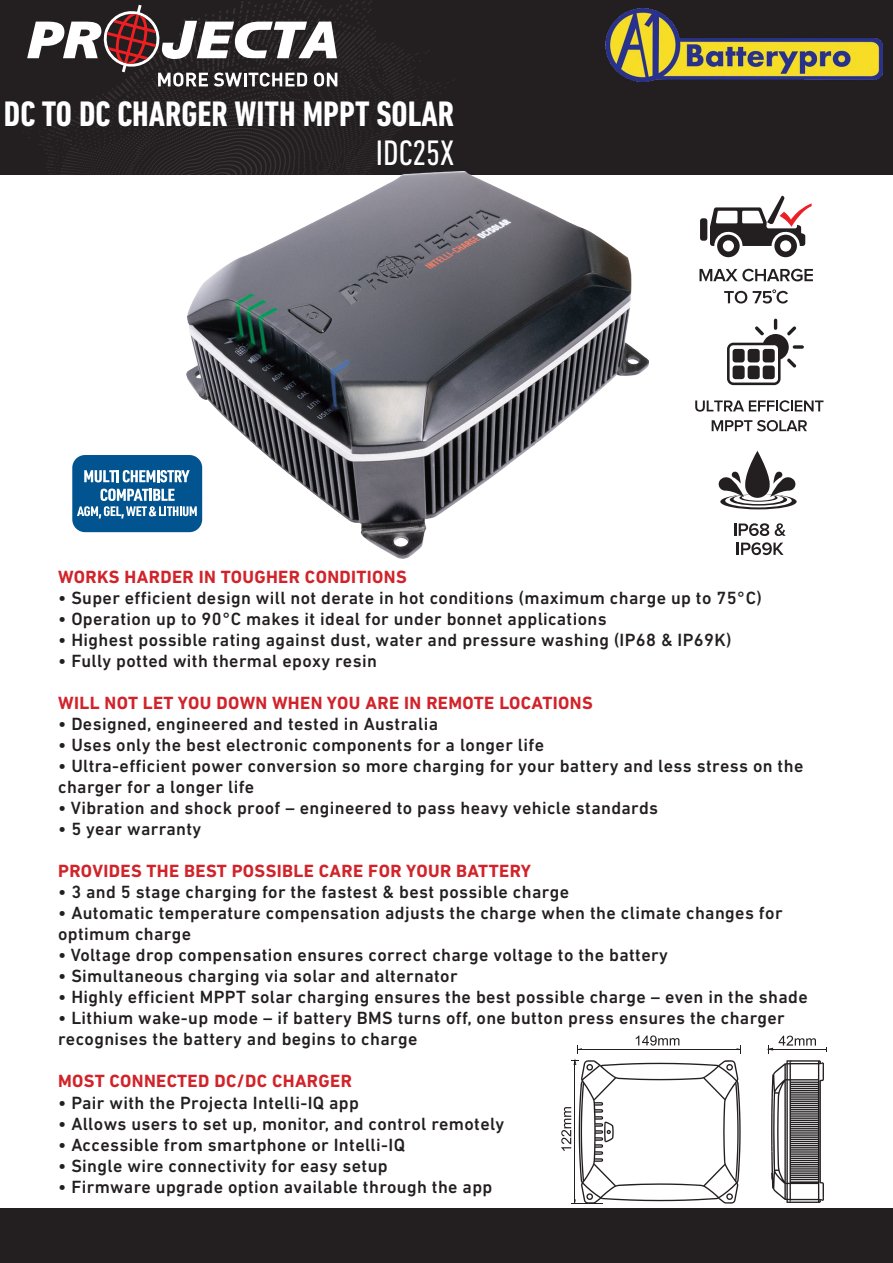
<style>
.page{position:relative;width:893px;height:1263px;background:#fff}
.page>*{position:absolute;margin:0;border:0;box-sizing:border-box;transform-origin:0 0}
.t1{font:700 condensed 36px "DIN Next LT Pro";color:#fff}
.t2{font:condensed 36px "DIN Next LT Pro";color:#fff}
.t3{font:500 18px/21px "DIN Next LT Pro";letter-spacing:.02em;color:#231f20}
.t4{font:700 18px "DIN Next LT Pro";letter-spacing:.02em;color:#d1232a}
</style>
<div class="page">
<div style="left:0;top:0;width:893px;height:174px;background:#231f20"></div>
<div style="left:0;top:1209px;width:893px;height:54px;background:#231f20"></div>
<img style="left:187px;top:172px;width:461px;height:387px">
<svg style="left:699px;top:269px;width:114px;height:12px"></svg>
<svg style="left:724px;top:291px;width:23px;height:12px"></svg>
<svg style="left:753px;top:289px;width:35px;height:14px"></svg>
<div style="left:700px;top:218px;width:7px;height:23px;background:#231f20;border-radius:3px"></div>
<svg style="left:710px;top:196px;width:102px;height:61px"></svg>
<svg style="left:695px;top:400px;width:128px;height:12px"></svg>
<svg style="left:712px;top:420px;width:95px;height:11px"></svg>
<svg style="left:727px;top:319px;width:77px;height:66px"></svg>
<svg style="left:734px;top:523px;width:35px;height:13px"></svg>
<svg style="left:775px;top:523px;width:11px;height:13px"></svg>
<svg style="left:737px;top:542px;width:47px;height:13px"></svg>
<svg style="left:719px;top:451px;width:78px;height:58px"></svg>
<div style="left:72px;top:455px;width:130px;height:77px;background:#01548f;border-radius:13px"></div>
<svg style="left:84px;top:470px;width:106px;height:12px"></svg>
<svg style="left:77px;top:489px;width:120px;height:29px"></svg>
<svg style="left:779px;top:1036px;width:37px;height:9px"></svg>
<hr style="left:769px;top:1049px;width:58px;height:1px;background:#231f20">
<hr style="left:571px;top:1203px;width:31px;height:1px;background:#231f20">
<svg style="left:771px;top:1060px;width:53px;height:143px"></svg>
<svg style="left:561px;top:1035px;width:180px;height:168px"></svg>
<svg style="left:766px;top:1045px;width:7px;height:9px"></svg>
<svg style="left:27px;top:5px;width:310px;height:82px"></svg>
<img style="left:606px;top:9px;width:277px;height:72px">
<h1 class="t1" style="left:4px;top:93px;width:452px">DC TO DC CHARGER WITH MPPT SOLAR</h1>
<h1 class="t2" style="left:376px;top:132px;width:80px">IDC25X</h1>
<p class="t4" style="left:58px;top:567px;width:350px">WORKS HARDER IN TOUGHER CONDITIONS</p>
<p class="t3" style="left:58px;top:588px;width:705px">• Super efficient design will not derate in hot conditions (maximum charge up to 75°C)</p>
<p class="t3" style="left:58px;top:609px;width:550px">• Operation up to 90°C makes it ideal for under bonnet applications</p>
<p class="t3" style="left:58px;top:630px;width:675px">• Highest possible rating against dust, water and pressure washing (IP68 &amp; IP69K)</p>
<p class="t3" style="left:58px;top:651px;width:320px">• Fully potted with thermal epoxy resin</p>
<p class="t4" style="left:58px;top:693px;width:536px">WILL NOT LET YOU DOWN WHEN YOU ARE IN REMOTE LOCATIONS</p>
<p class="t3" style="left:58px;top:714px;width:381px">• Designed, engineered and tested in Australia</p>
<p class="t3" style="left:58px;top:735px;width:488px">• Uses only the best electronic components for a longer life</p>
<p class="t3" style="left:58px;top:756px;width:747px">• Ultra-efficient power conversion so more charging for your battery and less stress on the charger for a longer life</p>
<p class="t3" style="left:58px;top:798px;width:602px">• Vibration and shock proof – engineered to pass heavy vehicle standards</p>
<p class="t3" style="left:58px;top:819px;width:145px">• 5 year warranty</p>
<p class="t4" style="left:58px;top:861px;width:474px">PROVIDES THE BEST POSSIBLE CARE FOR YOUR BATTERY</p>
<p class="t3" style="left:58px;top:882px;width:512px">• 3 and 5 stage charging for the fastest &amp; best possible charge</p>
<p class="t3" style="left:58px;top:903px;width:726px">• Automatic temperature compensation adjusts the charge when the climate changes for optimum charge</p>
<p class="t3" style="left:58px;top:945px;width:611px">• Voltage drop compensation ensures correct charge voltage to the battery</p>
<p class="t3" style="left:58px;top:966px;width:401px">• Simultaneous charging via solar and alternator</p>
<p class="t3" style="left:58px;top:987px;width:751px">• Highly efficient MPPT solar charging ensures the best possible charge – even in the shade</p>
<p class="t3" style="left:58px;top:1008px;width:728px">• Lithium wake-up mode – if battery BMS turns off, one button press ensures the charger recognises the battery and begins to charge</p>
<p class="t4" style="left:58px;top:1071px;width:295px">MOST CONNECTED DC/DC CHARGER</p>
<p class="t3" style="left:58px;top:1092px;width:302px">• Pair with the Projecta Intelli-IQ app</p>
<p class="t3" style="left:58px;top:1113px;width:448px">• Allows users to set up, monitor, and control remotely</p>
<p class="t3" style="left:58px;top:1134px;width:348px">• Accessible from smartphone or Intelli-IQ</p>
<p class="t3" style="left:58px;top:1155px;width:331px">• Single wire connectivity for easy setup</p>
<p class="t3" style="left:58px;top:1176px;width:436px">• Firmware upgrade option available through the app</p>
</div>
